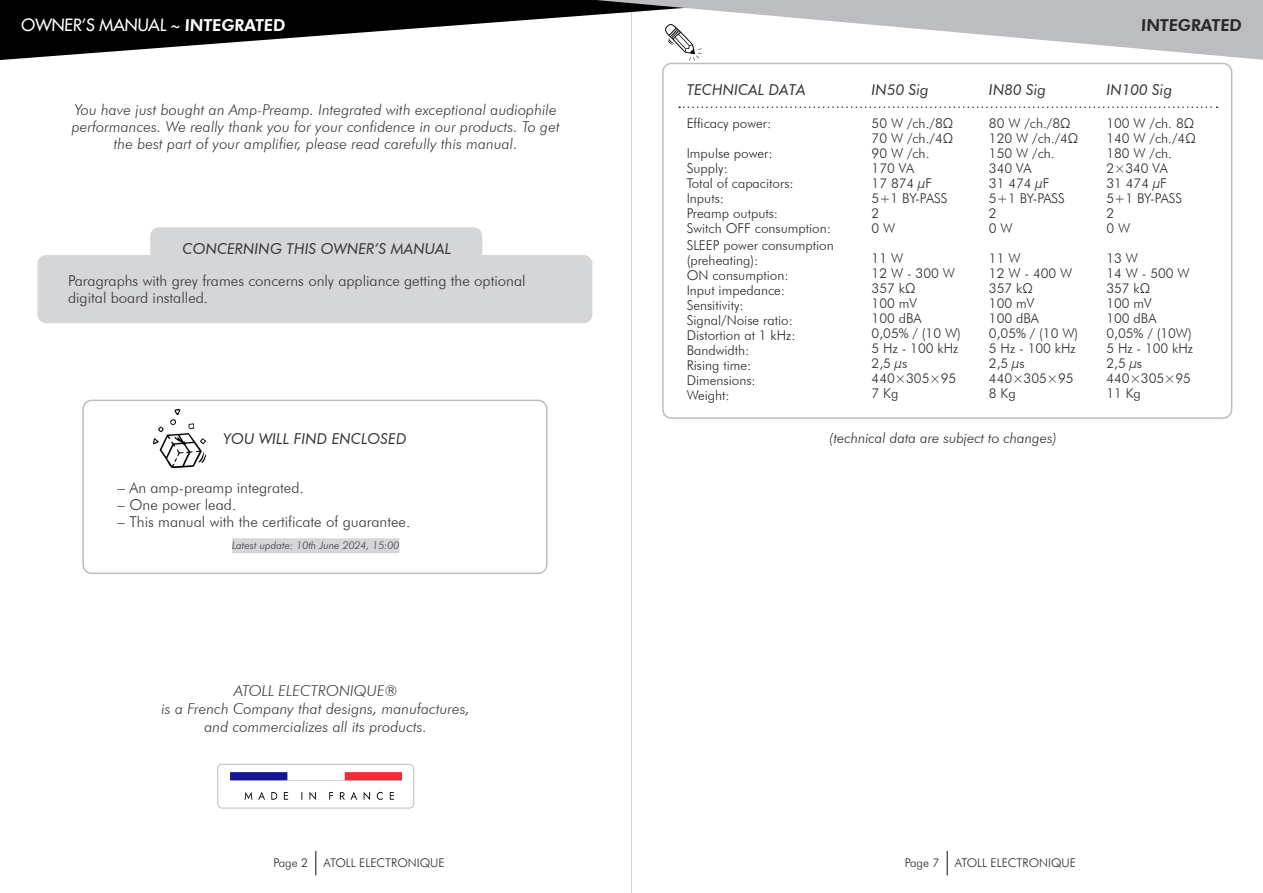
<style>
.page{position:relative;width:1263px;height:893px;background:#fff}
.page>*{position:absolute;margin:0;border:0;box-sizing:border-box;transform-origin:0 0}
.t1{font:16.5px "Futura LT";color:#fff}
.t2{font:800 16.5px "Futura BT";color:#2b272b}
.t3{font:italic 300 15px/17.2px "Futura BT";letter-spacing:.005em;color:#363539;text-align:center}
.t4{font:300 15px/17.2px "Futura BT";color:#363539}
.t5{font:italic 15px "Futura BT";letter-spacing:.005em;color:#363539}
.t6{font:italic 300 14.25px "Futura BT";color:#2b272b}
.t7{font:300 13.5px/15px "Futura BT";color:#2b272b}
.t8{font:300 12px "Futura BT";color:#2b272b}
.t9{font:italic 300 10.5px "Futura BT";letter-spacing:.005em;color:#363539}
.s1{font-family:"Futura BT";font-weight:800}
.s2{color:#231f20}
</style>
<div class="page">
<hr style="left:631px;top:0;width:1px;height:893px;background:#d1d2d4">
<svg style="left:0;top:0;width:359px;height:60px;fill:#000001"></svg>
<svg style="left:359px;top:0;width:904px;height:60px"></svg>
<svg style="left:315px;top:851px;width:1px;height:24px"></svg>
<svg style="left:947px;top:851px;width:1px;height:24px"></svg>
<div style="left:82px;top:400px;width:465px;height:174px;border:2px solid #bcbdc0;border-radius:9px"></div>
<img style="left:153px;top:410px;width:52px;height:57px">
<div style="left:37px;top:255px;width:555px;height:68px;background:#d5d6d8;border-radius:9px"></div>
<div style="left:150px;top:227px;width:332px;height:35px;background:#d5d6d8;border-radius:9px"></div>
<div style="left:662px;top:63px;width:570px;height:356px;border:2px solid #bcbdc0;border-radius:9px"></div>
<svg style="left:679px;top:106px;width:538px;height:2px"></svg>
<img style="left:665px;top:25px;width:37px;height:36px">
<div style="left:232px;top:538px;width:167px;height:15px;background:#d5d6d8"></div>
<img style="left:230px;top:773px;width:171px;height:26px">
<div style="left:217px;top:764px;width:197px;height:44px;border:1px solid #bcbdc0;border-radius:5px"></div>
<p class="t1" style="left:21px;top:14px;width:267px">OWNER’S MANUAL ~ <span class="s1">INTEGRATED</span></p>
<p class="t2" style="left:1141px;top:15px;width:103px">INTEGRATED</p>
<p class="t3" style="left:72px;top:101px;width:490px">You have just bought an Amp-Preamp. Integrated with exceptional audiophile performances. We really thank you for your confidence in our products. To get the best part of your amplifier, please read carefully this manual.</p>
<p class="t5" style="left:183px;top:240px;width:270px">CONCERNING THIS OWNER’S MANUAL</p>
<p class="t4" style="left:68px;top:272px;width:459px">Paragraphs with grey frames concerns only appliance getting the optional digital board installed.</p>
<p class="t5" style="left:223px;top:429px;width:185px">YOU WILL FIND ENCLOSED</p>
<p class="t4" style="left:118px;top:478px;width:188px">– An amp-preamp integrated.</p>
<p class="t4" style="left:118px;top:496px;width:120px">– One power lead.</p>
<p class="t4" style="left:118px;top:513px;width:294px">– This manual with the certificate of guarantee.</p>
<p class="t9" style="left:232px;top:539px;width:169px">Latest update: 10th June 2024, 15:00</p>
<p class="t3" style="left:234px;top:682px;width:165px">ATOLL ELECTRONIQUE®</p>
<p class="t3" style="left:161px;top:700px;width:310px">is a French Company that designs, manufactures,</p>
<p class="t3" style="left:204px;top:718px;width:224px">and commercializes all its products.</p>
<p class="t5" style="left:687px;top:81px;width:120px">TECHNICAL DATA</p>
<p class="t5" style="left:871px;top:81px;width:59px">IN50 Sig</p>
<p class="t5" style="left:989px;top:81px;width:59px">IN80 Sig</p>
<p class="t5" style="left:1106px;top:81px;width:67px">IN100 Sig</p>
<p class="t7" style="left:687px;top:116px;width:86px">Efficacy power:</p>
<p class="t7" style="left:687px;top:146px;width:87px">Impulse power:</p>
<p class="t7" style="left:687px;top:161px;width:43px">Supply:</p>
<p class="t7" style="left:687px;top:176px;width:109px">Total of capacitors:</p>
<p class="t7" style="left:687px;top:191px;width:39px">Inputs:</p>
<p class="t7" style="left:687px;top:206px;width:93px">Preamp outputs:</p>
<p class="t7" style="left:687px;top:221px;width:146px">Switch OFF consumption:</p>
<p class="t7" style="left:687px;top:237px;width:149px">SLEEP power consumption (preheating):</p>
<p class="t7" style="left:687px;top:267px;width:103px">ON consumption:</p>
<p class="t7" style="left:687px;top:282px;width:100px">Input impedance:</p>
<p class="t7" style="left:687px;top:297px;width:59px">Sensitivity:</p>
<p class="t7" style="left:687px;top:312px;width:108px">Signal/Noise ratio:</p>
<p class="t7" style="left:687px;top:327px;width:110px">Distortion at 1 kHz:</p>
<p class="t7" style="left:687px;top:342px;width:64px">Bandwidth:</p>
<p class="t7" style="left:687px;top:357px;width:66px">Rising time:</p>
<p class="t7" style="left:687px;top:372px;width:71px">Dimensions:</p>
<p class="t7" style="left:687px;top:387px;width:45px">Weight:</p>
<p class="t7" style="left:871px;top:116px;width:83px">50 W /ch./8Ω</p>
<p class="t7" style="left:871px;top:131px;width:83px">70 W /ch./4Ω</p>
<p class="t7" style="left:871px;top:146px;width:59px">90 W /ch.</p>
<p class="t7" style="left:871px;top:161px;width:44px">170 VA</p>
<p class="t7" style="left:871px;top:176px;width:62px">17 874 µF</p>
<p class="t7" style="left:871px;top:191px;width:77px">5+1 BY-PASS</p>
<p class="t7" style="left:871px;top:206px;width:9px">2</p>
<p class="t7" style="left:871px;top:221px;width:25px">0 W</p>
<p class="t7" style="left:871px;top:251px;width:33px">11 W</p>
<p class="t7" style="left:871px;top:266px;width:85px">12 W - 300 W</p>
<p class="t7" style="left:871px;top:281px;width:45px">357 kΩ</p>
<p class="t7" style="left:871px;top:296px;width:47px">100 mV</p>
<p class="t7" style="left:871px;top:311px;width:52px">100 dBA</p>
<p class="t7" style="left:871px;top:326px;width:91px">0,05% / (10 W)</p>
<p class="t7" style="left:871px;top:341px;width:88px">5 Hz - 100 kHz</p>
<p class="t7" style="left:871px;top:356px;width:37px">2,5 µs</p>
<p class="t7" style="left:871px;top:371px;width:86px">440<span class="s2">×</span>305<span class="s2">×</span>95</p>
<p class="t7" style="left:871px;top:386px;width:28px">7 Kg</p>
<p class="t7" style="left:989px;top:116px;width:83px">80 W /ch./8Ω</p>
<p class="t7" style="left:989px;top:131px;width:91px">120 W /ch./4Ω</p>
<p class="t7" style="left:989px;top:146px;width:67px">150 W /ch.</p>
<p class="t7" style="left:989px;top:161px;width:44px">340 VA</p>
<p class="t7" style="left:989px;top:176px;width:62px">31 474 µF</p>
<p class="t7" style="left:989px;top:191px;width:77px">5+1 BY-PASS</p>
<p class="t7" style="left:989px;top:206px;width:9px">2</p>
<p class="t7" style="left:989px;top:221px;width:25px">0 W</p>
<p class="t7" style="left:989px;top:251px;width:33px">11 W</p>
<p class="t7" style="left:989px;top:266px;width:85px">12 W - 400 W</p>
<p class="t7" style="left:989px;top:281px;width:45px">357 kΩ</p>
<p class="t7" style="left:989px;top:296px;width:47px">100 mV</p>
<p class="t7" style="left:989px;top:311px;width:52px">100 dBA</p>
<p class="t7" style="left:989px;top:326px;width:91px">0,05% / (10 W)</p>
<p class="t7" style="left:989px;top:341px;width:88px">5 Hz - 100 kHz</p>
<p class="t7" style="left:989px;top:356px;width:37px">2,5 µs</p>
<p class="t7" style="left:989px;top:371px;width:86px">440<span class="s2">×</span>305<span class="s2">×</span>95</p>
<p class="t7" style="left:989px;top:386px;width:28px">8 Kg</p>
<p class="t7" style="left:1106px;top:116px;width:89px">100 W /ch. 8Ω</p>
<p class="t7" style="left:1106px;top:131px;width:91px">140 W /ch./4Ω</p>
<p class="t7" style="left:1106px;top:146px;width:67px">180 W /ch.</p>
<p class="t7" style="left:1106px;top:161px;width:63px">2×340 VA</p>
<p class="t7" style="left:1106px;top:176px;width:62px">31 474 µF</p>
<p class="t7" style="left:1106px;top:191px;width:77px">5+1 BY-PASS</p>
<p class="t7" style="left:1106px;top:206px;width:9px">2</p>
<p class="t7" style="left:1106px;top:221px;width:25px">0 W</p>
<p class="t7" style="left:1106px;top:251px;width:33px">13 W</p>
<p class="t7" style="left:1106px;top:266px;width:85px">14 W - 500 W</p>
<p class="t7" style="left:1106px;top:281px;width:45px">357 kΩ</p>
<p class="t7" style="left:1106px;top:296px;width:47px">100 mV</p>
<p class="t7" style="left:1106px;top:311px;width:52px">100 dBA</p>
<p class="t7" style="left:1106px;top:326px;width:87px">0,05% / (10W)</p>
<p class="t7" style="left:1106px;top:341px;width:88px">5 Hz - 100 kHz</p>
<p class="t7" style="left:1106px;top:356px;width:37px">2,5 µs</p>
<p class="t7" style="left:1106px;top:371px;width:86px">440<span class="s2">×</span>305<span class="s2">×</span>95</p>
<p class="t7" style="left:1106px;top:386px;width:36px">11 Kg</p>
<p class="t6" style="left:829px;top:430px;width:229px">(technical data are subject to changes)</p>
<p class="t8" style="left:273px;top:855px;width:36px">Page 2</p>
<p class="t8" style="left:905px;top:855px;width:36px">Page 7</p>
<p class="t8" style="left:955px;top:855px;width:123px">ATOLL ELECTRONIQUE</p>
<p class="t8" style="left:323px;top:855px;width:123px">ATOLL ELECTRONIQUE</p>
</div>
